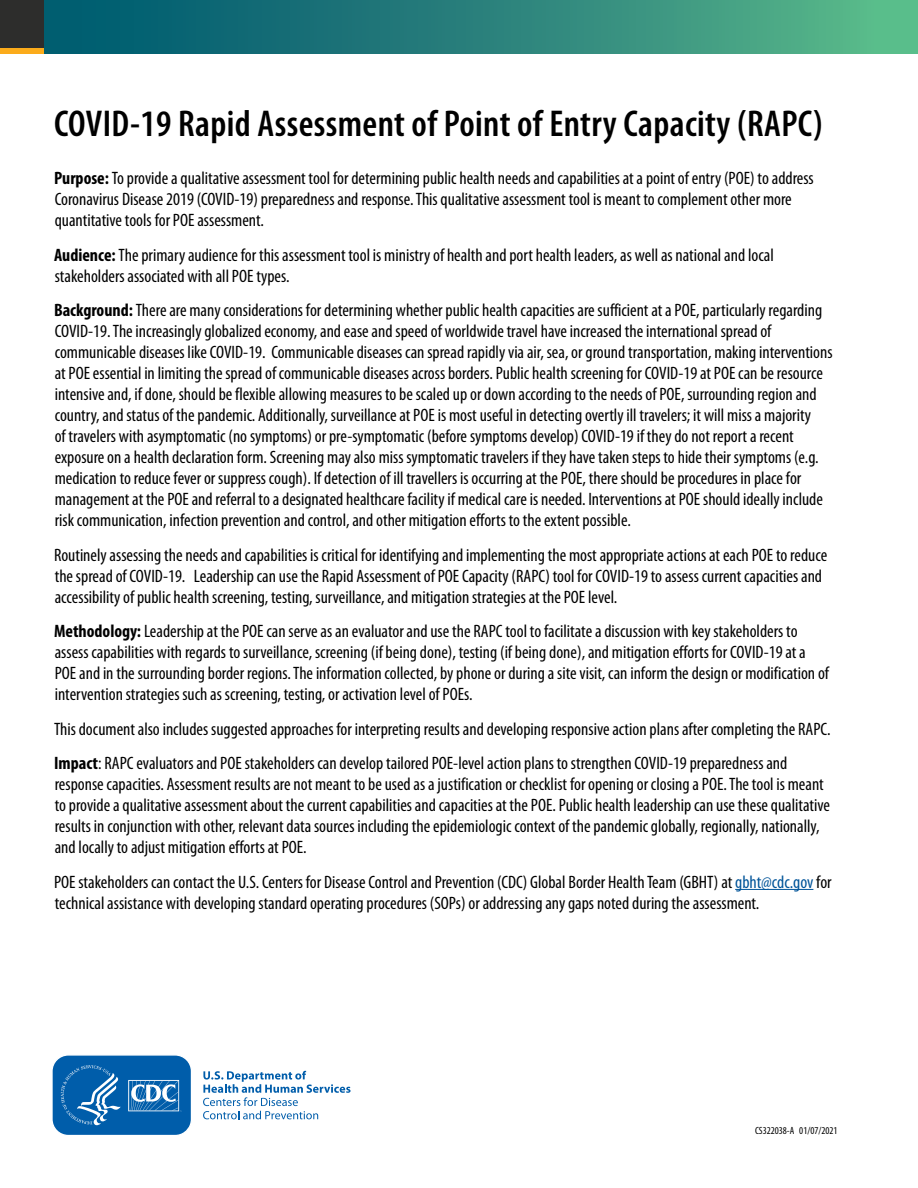
<style>
.page{position:relative;width:918px;height:1188px;background:#fff}
.page>*{position:absolute;margin:0;border:0;box-sizing:border-box;transform-origin:0 0}
.H1_BOLD__black{font:600 condensed 37.5px "Myriad Pro";letter-spacing:.01em;color:#000}
.front_page_size{font:condensed 18px/21px "Myriad Pro";color:#000}
.t1{font:condensed 10.5px "Myriad Pro";color:#000}
.s1{font-weight:700}
.s2{color:#005499}
</style>
<div class="page">
<div style="left:0;top:47px;width:45px;height:7px;background:#fbab1b"></div>
<div style="left:0;top:0;width:45px;height:47px;background:#2d2d2c"></div>
<div style="left:44px;top:0;width:874px;height:54px;background:linear-gradient(to right,#00526e,#5cb88b)"></div>
<hr style="left:735px;top:889px;width:78px;height:1px;background:#005499">
<svg style="left:203px;top:1071px;width:148px;height:48px"></svg>
<svg style="left:52px;top:1055px;width:139px;height:80px;background:#2273b5"></svg>
<h1 class="H1_BOLD__black" style="left:54px;top:103px;width:770px">COVID-19 Rapid Assessment of Point of Entry Capacity (RAPC)</h1>
<p class="front_page_size" style="left:54px;top:168px;width:761px"><span class="s1">Purpose:</span> To provide a qualitative assessment tool for determining public health needs and capabilities at a point of entry (POE) to address<br>Coronavirus Disease 2019 (COVID-19) preparedness and response. This qualitative assessment tool is meant to complement other more quantitative tools for POE assessment.</p>
<p class="front_page_size" style="left:54px;top:245px;width:721px"><span class="s1">Audience:</span> The primary audience for this assessment tool is ministry of health and port health leaders, as well as national and local stakeholders associated with all POE types.</p>
<p class="front_page_size" style="left:54px;top:300px;width:780px"><span class="s1">Background:</span> There are many considerations for determining whether public health capacities are sufficient at a POE, particularly regarding COVID-19. The increasingly globalized economy, and ease and speed of worldwide travel have increased the international spread of communicable diseases like COVID-19. Communicable diseases can spread rapidly via air, sea, or ground transportation, making interventions at POE essential in limiting the spread of communicable diseases across borders. Public health screening for COVID-19 at POE can be resource intensive and, if done, should be flexible allowing measures to be scaled up or down according to the needs of POE, surrounding region and country, and status of the pandemic. Additionally, surveillance at POE is most useful in detecting overtly ill travelers; it will miss a majority<br>of travelers with asymptomatic (no symptoms) or pre-symptomatic (before symptoms develop) COVID-19 if they do not report a recent exposure on a health declaration form. Screening may also miss symptomatic travelers if they have taken steps to hide their symptoms (e.g. medication to reduce fever or suppress cough). If detection of ill travellers is occurring at the POE, there should be procedures in place for management at the POE and referral to a designated healthcare facility if medical care is needed. Interventions at POE should ideally include risk communication, infection prevention and control, and other mitigation efforts to the extent possible.</p>
<p class="front_page_size" style="left:54px;top:545px;width:775px">Routinely assessing the needs and capabilities is critical for identifying and implementing the most appropriate actions at each POE to reduce the spread of COVID-19. Leadership can use the Rapid Assessment of POE Capacity (RAPC) tool for COVID-19 to assess current capacities and accessibility of public health screening, testing, surveillance, and mitigation strategies at the POE level.</p>
<p class="front_page_size" style="left:54px;top:621px;width:777px"><span class="s1">Methodology:</span> Leadership at the POE can serve as an evaluator and use the RAPC tool to facilitate a discussion with key stakeholders to assess capabilities with regards to surveillance, screening (if being done), testing (if being done), and mitigation efforts for COVID-19 at a POE and in the surrounding border regions. The information collected, by phone or during a site visit, can inform the design or modification of intervention strategies such as screening, testing, or activation level of POEs.</p>
<p class="front_page_size" style="left:54px;top:719px;width:778px">This document also includes suggested approaches for interpreting results and developing responsive action plans after completing the RAPC.</p>
<p class="front_page_size" style="left:54px;top:753px;width:778px"><span class="s1">Impact</span>: RAPC evaluators and POE stakeholders can develop tailored POE-level action plans to strengthen COVID-19 preparedness and response capacities. Assessment results are not meant to be used as a justification or checklist for opening or closing a POE. The tool is meant to provide a qualitative assessment about the current capabilities and capacities at the POE. Public health leadership can use these qualitative results in conjunction with other, relevant data sources including the epidemiologic context of the pandemic globally, regionally, nationally, and locally to adjust mitigation efforts at POE.</p>
<p class="front_page_size" style="left:54px;top:872px;width:779px">POE stakeholders can contact the U.S. Centers for Disease Control and Prevention (CDC) Global Border Health Team (GBHT) at <span class="s2">gbht@cdc.gov</span> for technical assistance with developing standard operating procedures (SOPs) or addressing any gaps noted during the assessment.</p>
<p class="t1" style="left:755px;top:1124px;width:84px">CS322038-A 01/07/2021</p>
</div>
